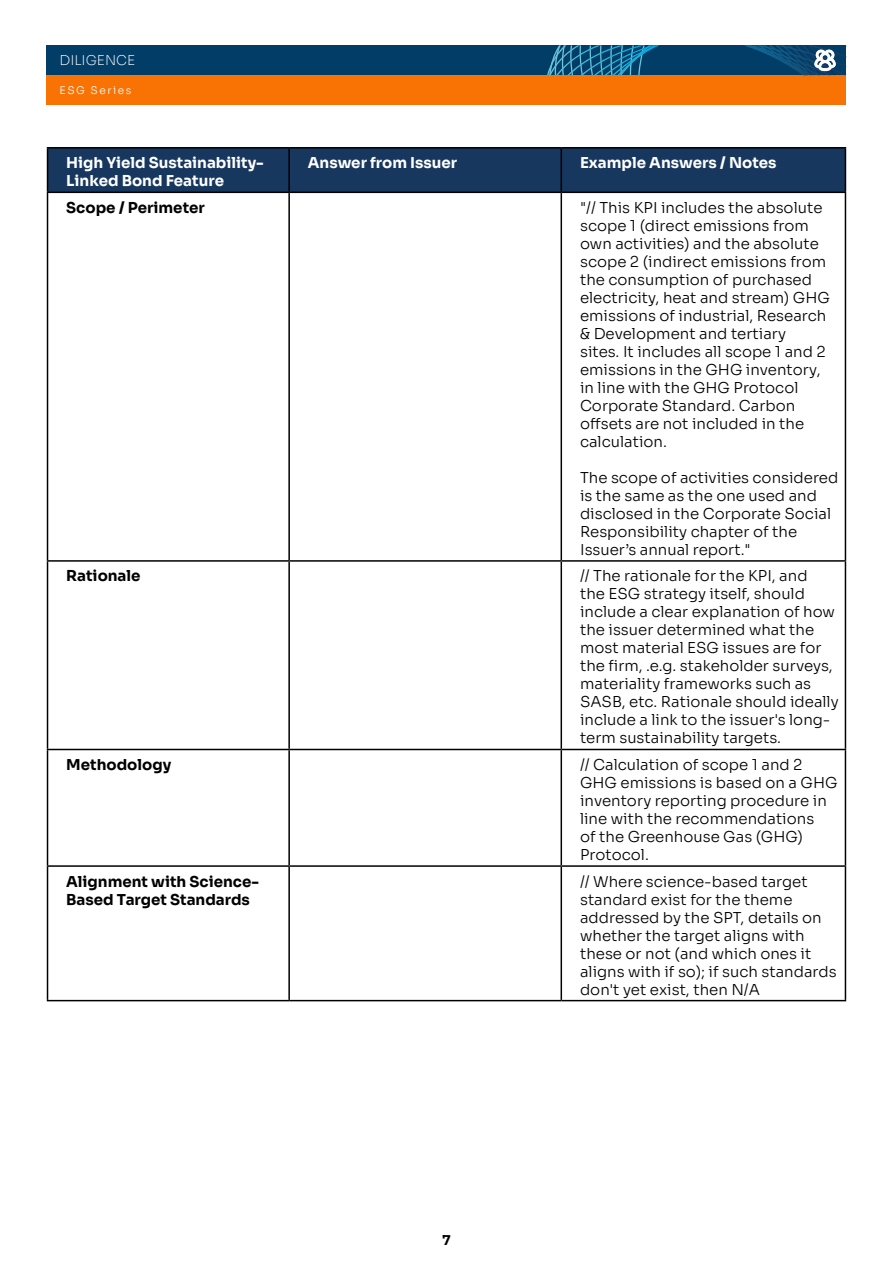
<style>
.page{position:relative;width:893px;height:1263px;background:#fff}
.page>*{position:absolute;margin:0;border:0;box-sizing:border-box;transform-origin:0 0}
.t1{font:300 15px/18px "Sora";color:#000}
.t2{font:700 15px/18px "Sora";color:#fff}
.t3{font:700 15px/18px "Sora";color:#000}
.t4{font:200 13.5px "Sora";color:#fff}
.t5{font:700 13.5px "Sora";color:#000}
.t6{font:300 10.5px "Sora";letter-spacing:.15em;color:#fff}
</style>
<div class="page">
<div style="left:48px;top:149px;width:797px;height:43px;background:#17375e"></div>
<hr style="left:47px;top:147px;width:242px;height:2px;background:#000">
<hr style="left:47px;top:149px;width:1px;height:43px;background:#000">
<hr style="left:289px;top:147px;width:272px;height:2px;background:#000">
<hr style="left:288px;top:149px;width:2px;height:43px;background:#000">
<hr style="left:561px;top:147px;width:285px;height:2px;background:#000">
<hr style="left:561px;top:149px;width:1px;height:43px;background:#000">
<hr style="left:845px;top:149px;width:1px;height:43px;background:#000">
<hr style="left:47px;top:192px;width:242px;height:1px;background:#000">
<hr style="left:47px;top:193px;width:1px;height:367px;background:#000">
<hr style="left:289px;top:192px;width:272px;height:1px;background:#000">
<hr style="left:288px;top:193px;width:2px;height:367px;background:#000">
<hr style="left:561px;top:192px;width:285px;height:1px;background:#000">
<hr style="left:561px;top:193px;width:1px;height:367px;background:#000">
<hr style="left:845px;top:193px;width:1px;height:367px;background:#000">
<hr style="left:47px;top:560px;width:242px;height:2px;background:#000">
<hr style="left:47px;top:562px;width:1px;height:187px;background:#000">
<hr style="left:289px;top:560px;width:272px;height:2px;background:#000">
<hr style="left:288px;top:562px;width:2px;height:187px;background:#000">
<hr style="left:561px;top:560px;width:285px;height:2px;background:#000">
<hr style="left:561px;top:562px;width:1px;height:187px;background:#000">
<hr style="left:845px;top:562px;width:1px;height:187px;background:#000">
<hr style="left:47px;top:749px;width:242px;height:1px;background:#000">
<hr style="left:47px;top:750px;width:1px;height:115px;background:#000">
<hr style="left:289px;top:749px;width:272px;height:1px;background:#000">
<hr style="left:288px;top:750px;width:2px;height:115px;background:#000">
<hr style="left:561px;top:749px;width:285px;height:1px;background:#000">
<hr style="left:561px;top:750px;width:1px;height:115px;background:#000">
<hr style="left:845px;top:750px;width:1px;height:115px;background:#000">
<hr style="left:47px;top:865px;width:242px;height:2px;background:#000">
<hr style="left:47px;top:867px;width:1px;height:133px;background:#000">
<hr style="left:289px;top:865px;width:272px;height:2px;background:#000">
<hr style="left:288px;top:867px;width:2px;height:133px;background:#000">
<hr style="left:561px;top:865px;width:285px;height:2px;background:#000">
<hr style="left:561px;top:867px;width:1px;height:133px;background:#000">
<hr style="left:845px;top:867px;width:1px;height:133px;background:#000">
<hr style="left:47px;top:1000px;width:242px;height:1px;background:#000">
<hr style="left:289px;top:1000px;width:272px;height:1px;background:#000">
<hr style="left:561px;top:1000px;width:285px;height:1px;background:#000">
<div style="left:47px;top:75px;width:799px;height:30px;background:#f97304"></div>
<div style="left:47px;top:45px;width:799px;height:30px;background:#023d67"></div>
<svg style="left:547px;top:45px;width:299px;height:30px"></svg>
<p class="t4" style="left:60px;top:49px;width:77px">DILIGENCE</p>
<p class="t6" style="left:60px;top:81px;width:73px">ESG Series</p>
<p class="t2" style="left:66px;top:153px;width:199px">High Yield Sustainability-<br>Linked Bond Feature</p>
<p class="t2" style="left:308px;top:153px;width:151px">Answer from Issuer</p>
<p class="t2" style="left:580px;top:153px;width:198px">Example Answers / Notes</p>
<p class="t3" style="left:66px;top:197px;width:140px">Scope / Perimeter</p>
<p class="t1" style="left:580px;top:197px;width:251px">"// This KPI includes the absolute scope 1 (direct emissions from own activities) and the absolute scope 2 (indirect emissions from the consumption of purchased electricity, heat and stream) GHG emissions of industrial, Research &amp; Development and tertiary<br>sites. It includes all scope 1 and 2 emissions in the GHG inventory, in line with the GHG Protocol<br>Corporate Standard. Carbon offsets are not included in the calculation.</p>
<p class="t1" style="left:580px;top:467px;width:260px">The scope of activities considered is the same as the one used and disclosed in the Corporate Social<br>Responsibility chapter of the<br>Issuer’s annual report."</p>
<p class="t3" style="left:66px;top:566px;width:76px">Rationale</p>
<p class="t1" style="left:580px;top:566px;width:260px">// The rationale for the KPI, and<br>the ESG strategy itself, should include a clear explanation of how the issuer determined what the most material ESG issues are for the firm, .e.g. stakeholder surveys, materiality frameworks such as SASB, etc. Rationale should ideally include a link to the issuer's long&shy;term sustainability targets.</p>
<p class="t3" style="left:66px;top:754px;width:106px">Methodology</p>
<p class="t1" style="left:580px;top:754px;width:259px">// Calculation of scope 1 and 2<br>GHG emissions is based on a GHG inventory reporting procedure in line with the recommendations<br>of the Greenhouse Gas (GHG)<br>Protocol.</p>
<p class="t3" style="left:66px;top:871px;width:194px">Alignment with Science-<br>Based Target Standards</p>
<p class="t1" style="left:580px;top:871px;width:258px">// Where science-based target standard exist for the theme addressed by the SPT, details on whether the target aligns with these or not (and which ones it aligns with if so); if such standards don't yet exist, then N/A</p>
<p class="t5" style="left:442px;top:1228px;width:10px">7</p>
</div>
